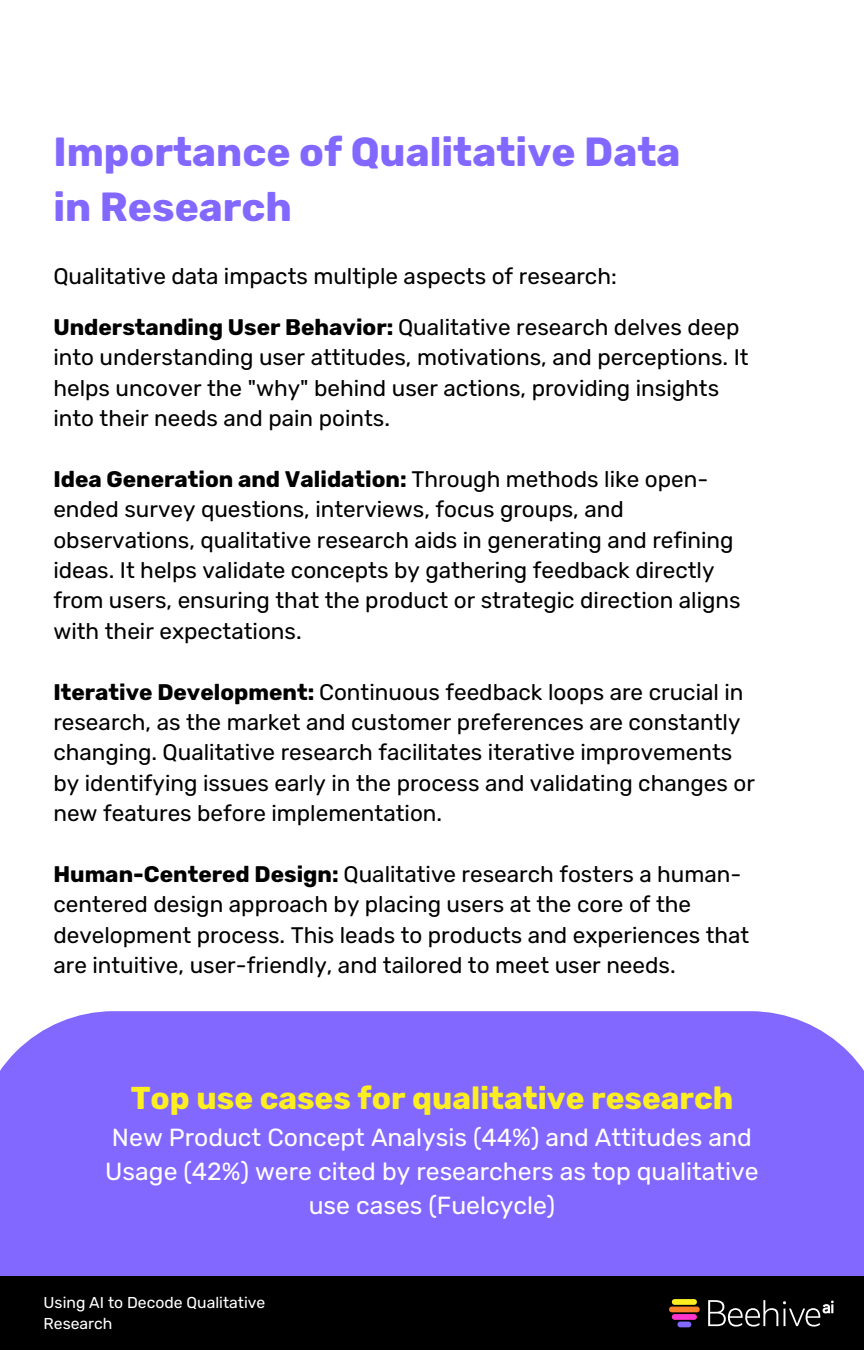
<style>
.page{position:relative;width:864px;height:1350px;background:#fff}
.page>*{position:absolute;margin:0;border:0;box-sizing:border-box;transform-origin:0 0}
.t1{font:700 40.5px/55.8px "Rubik";color:#8268ff}
.t2{font:700 31.5px "Rubik";color:#fcee21}
.t3{font:24.75px/33.8px "Rubik";color:#fff;text-align:center}
.t4{font:22.5px/30.4px "Rubik";color:#000}
.t5{font:15.75px/20.9px "Rubik";color:#fff}
.s1{font-weight:700}
</style>
<div class="page">
<div style="left:0;top:1011px;width:864px;height:339px;background:#8268ff"></div>
<div style="left:0;top:1276px;width:864px;height:74px;background:#000"></div>
<svg style="left:708px;top:1300px;width:125px;height:27px"></svg>
<svg style="left:669px;top:1299px;width:31px;height:28px"></svg>
<h1 class="t1" style="left:53px;top:124px;width:629px">Importance of Qualitative Data in Research</h1>
<h2 class="t4" style="left:53px;top:261px;width:565px">Qualitative data impacts multiple aspects of research:</h2>
<h2 class="t4" style="left:53px;top:312px;width:697px"><span class="s1">Understanding User Behavior:</span> Qualitative research delves deep into understanding user attitudes, motivations, and perceptions. It helps uncover the "why" behind user actions, providing insights into their needs and pain points.</h2>
<h2 class="t4" style="left:53px;top:464px;width:689px"><span class="s1">Idea Generation and Validation:</span> Through methods like open&shy;ended survey questions, interviews, focus groups, and observations, qualitative research aids in generating and refining ideas. It helps validate concepts by gathering feedback directly from users, ensuring that the product or strategic direction aligns with their expectations.</h2>
<h2 class="t4" style="left:53px;top:677px;width:703px"><span class="s1">Iterative Development:</span> Continuous feedback loops are crucial in research, as the market and customer preferences are constantly changing. Qualitative research facilitates iterative improvements by identifying issues early in the process and validating changes or new features before implementation.</h2>
<h2 class="t4" style="left:53px;top:859px;width:698px"><span class="s1">Human-Centered Design:</span> Qualitative research fosters a human&shy;centered design approach by placing users at the core of the development process. This leads to products and experiences that are intuitive, user-friendly, and tailored to meet user needs.</h2>
<h2 class="t2" style="left:131px;top:1080px;width:604px">Top use cases for qualitative research</h2>
<h2 class="t3" style="left:105px;top:1121px;width:655px">New Product Concept Analysis (44%) and Attitudes and<br>Usage (42%) were cited by researchers as top qualitative use cases (Fuelcycle)</h2>
<p class="t5" style="left:44px;top:1292px;width:223px">Using AI to Decode Qualitative<br>Research</p>
</div>
